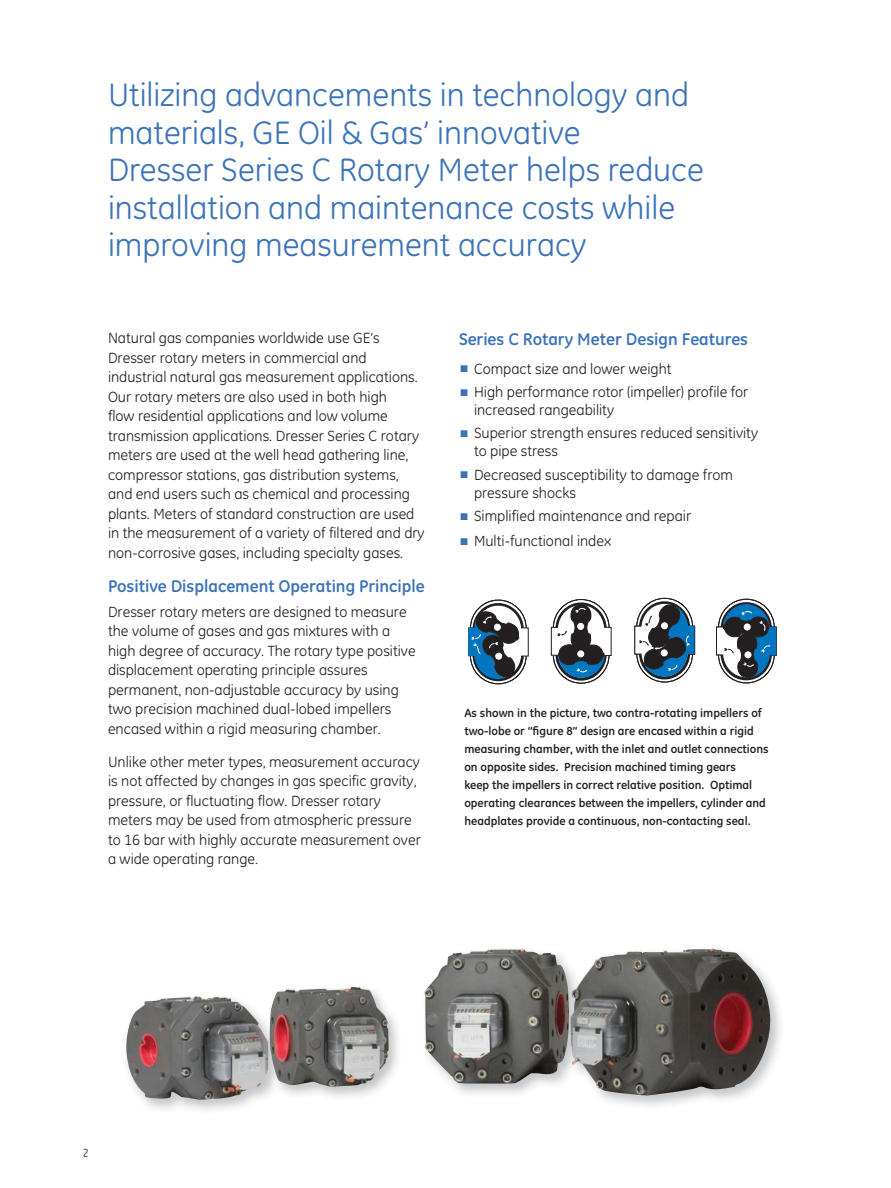
<style>
.page{position:relative;width:891px;height:1188px;background:#fff}
.page>*{position:absolute;margin:0;border:0;box-sizing:border-box;transform-origin:0 0}
.t1{font:33px/37.5px "GE Inspira";color:#3b73b9}
.t2{font:700 17.25px "GE Inspira";color:#3b73b9}
.t3{font:15px/19.5px "GE Inspira";color:#231f20}
.t4{font:700 12px/18px "GE Inspira";color:#231f20}
.t5{font:12px "GE Inspira Cond";color:#231f20}
.s1{color:#3b73b9}
</style>
<div class="page">
<img style="left:144px;top:948px;width:637px;height:162px">
<img style="left:126px;top:949px;width:445px;height:151px">
<svg style="left:468px;top:600px;width:61px;height:84px"></svg>
<svg style="left:634px;top:598px;width:61px;height:84px"></svg>
<div style="left:661px;top:650px;width:7px;height:6px;border:1px solid #fff;border-radius:50%"></div>
<div style="left:661px;top:623px;width:7px;height:6px;background:#fff;border-radius:50%"></div>
<div style="left:661px;top:622px;width:7px;height:7px;border:1px solid #fff;border-radius:50%"></div>
<svg style="left:551px;top:599px;width:61px;height:85px"></svg>
<svg style="left:716px;top:598px;width:61px;height:85px"></svg>
<h1 class="t1" style="left:108px;top:80px;width:597px">Utilizing advancements in technology and materials, GE Oil &amp; Gas’ innovative<br>Dresser Series C Rotary Meter helps reduce installation and maintenance costs while improving measurement accuracy</h1>
<p class="t3" style="left:108px;top:330px;width:318px">Natural gas companies worldwide use GE’s Dresser rotary meters in commercial and industrial natural gas measurement applications.<br>Our rotary meters are also used in both high<br>flow residential applications and low volume transmission applications. Dresser Series C rotary meters are used at the well head gathering line, compressor stations, gas distribution systems, and end users such as chemical and processing plants. Meters of standard construction are used in the measurement of a variety of filtered and dry non-corrosive gases, including specialty gases.</p>
<p class="t2" style="left:108px;top:579px;width:318px">Positive Displacement Operating Principle</p>
<p class="t3" style="left:108px;top:603px;width:309px">Dresser rotary meters are designed to measure the volume of gases and gas mixtures with a high degree of accuracy. The rotary type positive displacement operating principle assures permanent, non-adjustable accuracy by using two precision machined dual-lobed impellers encased within a rigid measuring chamber.</p>
<p class="t3" style="left:108px;top:753px;width:314px">Unlike other meter types, measurement accuracy is not affected by changes in gas specific gravity, pressure, or fluctuating flow. Dresser rotary meters may be used from atmospheric pressure to 16 bar with highly accurate measurement over a wide operating range.</p>
<p class="t2" style="left:459px;top:333px;width:291px">Series C Rotary Meter Design Features</p>
<p class="t3" style="left:461px;top:360px;width:213px"><span class="s1">■</span> Compact size and lower weight</p>
<p class="t3" style="left:474px;top:385px;width:276px;line-height:18px;text-indent:-13px"><span class="s1">■</span> High performance rotor (impeller) profile for increased rangeability</p>
<p class="t3" style="left:474px;top:426px;width:286px;line-height:18px;text-indent:-13px"><span class="s1">■</span> Superior strength ensures reduced sensitivity to pipe stress</p>
<p class="t3" style="left:474px;top:467px;width:261px;line-height:18px;text-indent:-13px"><span class="s1">■</span> Decreased susceptibility to damage from pressure shocks</p>
<p class="t3" style="left:461px;top:508px;width:232px"><span class="s1">■</span> Simplified maintenance and repair</p>
<p class="t3" style="left:461px;top:533px;width:152px"><span class="s1">■</span> Multi-functional index</p>
<p class="t4" style="left:464px;top:705px;width:306px">As shown in the picture, two contra-rotating impellers of two-lobe or “figure 8” design are encased within a rigid measuring chamber, with the inlet and outlet connections on opposite sides. Precision machined timing gears<br>keep the impellers in correct relative position. Optimal operating clearances between the impellers, cylinder and headplates provide a continuous, non-contacting seal.</p>
<p class="t5" style="left:83px;top:1148px;width:7px">2</p>
</div>
